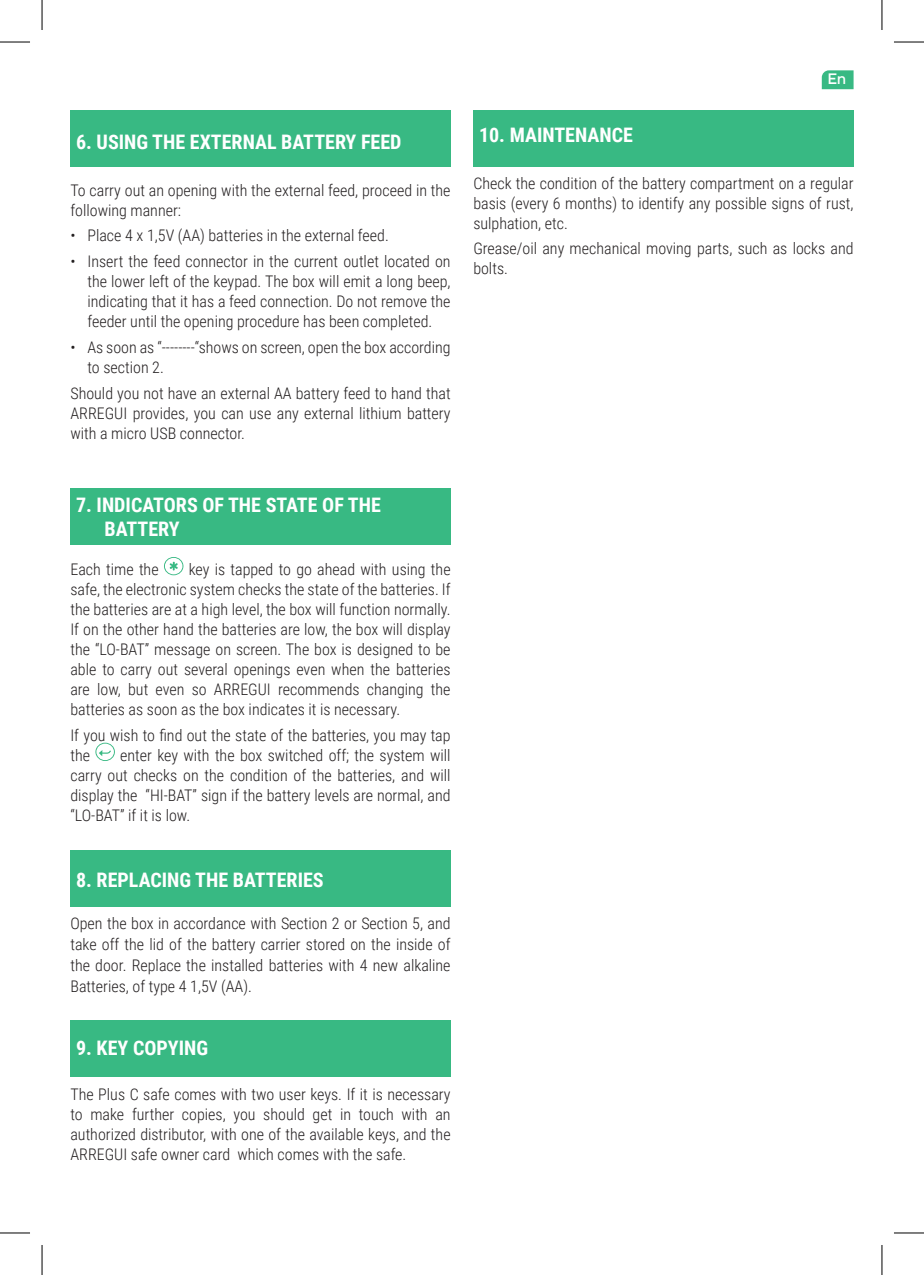
<style>
.page{position:relative;width:924px;height:1275px;background:#fff}
.page>*{position:absolute;margin:0;border:0;box-sizing:border-box;transform-origin:0 0}
.t1{font:700 20px/24px "Roboto Condensed";color:#fff}
.t2{font:300 16px/20px "Roboto Condensed";color:#231f20;text-align:justify}
.t3{font:500 15.2px "TT Firs Neue";color:#fff}
</style>
<div class="page">
<svg style="left:164px;top:557px;width:19px;height:18px"></svg>
<svg style="left:95px;top:742px;width:20px;height:19px"></svg>
<div style="left:70px;top:488px;width:380px;height:56px;background:#38b983"></div>
<div style="left:70px;top:849px;width:380px;height:57px;background:#38b983"></div>
<div style="left:70px;top:1020px;width:380px;height:57px;background:#38b983"></div>
<div style="left:70px;top:110px;width:380px;height:57px;background:#38b983"></div>
<svg style="left:821px;top:70px;width:32px;height:19px"></svg>
<div style="left:473px;top:110px;width:380px;height:57px;background:#38b983"></div>
<hr style="left:0;top:42px;width:30px;height:1px;background:#000">
<hr style="left:893px;top:42px;width:30px;height:1px;background:#000">
<hr style="left:0;top:1232px;width:30px;height:1px;background:#000">
<hr style="left:893px;top:1232px;width:30px;height:1px;background:#000">
<hr style="left:42px;top:0;width:1px;height:30px;background:#000">
<hr style="left:42px;top:1245px;width:1px;height:30px;background:#000">
<hr style="left:881px;top:0;width:1px;height:30px;background:#000">
<hr style="left:881px;top:1245px;width:1px;height:30px;background:#000">
<p class="t1" style="left:76px;top:129px;width:327px">6. USING THE EXTERNAL BATTERY FEED</p>
<p class="t2" style="left:70px;top:179px;width:381px">To carry out an opening with the external feed, proceed in the following manner:</p>
<p class="t2" style="left:70px;top:225px;width:320px">• Place 4 x 1,5V (AA) batteries in the external feed.</p>
<p class="t2" style="left:87px;top:251px;width:364px;text-indent:-17px">• Insert the feed connector in the current outlet located on the lower left of the keypad. The box will emit a long beep, indicating that it has a feed connection. Do not remove the feeder until the opening procedure has been completed.</p>
<p class="t2" style="left:87px;top:336px;width:364px;text-indent:-17px">• As soon as “--------“shows on screen, open the box according to section 2.</p>
<p class="t2" style="left:70px;top:382px;width:381px">Should you not have an external AA battery feed to hand that ARREGUI provides, you can use any external lithium battery with a micro USB connector.</p>
<p class="t1" style="left:104px;top:492px;width:278px;text-indent:-28px">7. INDICATORS OF THE STATE OF THE<br>BATTERY</p>
<p class="t2" style="left:70px;top:559px;width:381px;text-indent:118px">key is tapped to go ahead with using the safe, the electronic system checks the state of the batteries. If the batteries are at a high level, the box will function normally.<br>If on the other hand the batteries are low, the box will display the “LO-BAT” message on screen. The box is designed to be able to carry out several openings even when the batteries are low, but even so ARREGUI recommends changing the batteries as soon as the box indicates it is necessary.</p>
<p class="t2" style="left:70px;top:724px;width:381px">If you wish to find out the state of the batteries, you may tap the</p>
<p class="t2" style="left:70px;top:559px;width:90px">Each time the</p>
<p class="t2" style="left:70px;top:744px;width:381px;text-indent:50px">enter key with the box switched off; the system will carry out checks on the condition of the batteries, and will display the “HI-BAT” sign if the battery levels are normal, and “LO-BAT” if it is low.</p>
<p class="t1" style="left:76px;top:867px;width:249px">8. REPLACING THE BATTERIES</p>
<p class="t2" style="left:70px;top:911px;width:381px;line-height:21px">Open the box in accordance with Section 2 or Section 5, and take off the lid of the battery carrier stored on the inside of the door. Replace the installed batteries with 4 new alkaline Batteries, of type 4 1,5V (AA).</p>
<p class="t1" style="left:76px;top:1034px;width:133px">9. KEY COPYING</p>
<p class="t2" style="left:70px;top:1083px;width:381px">The Plus C safe comes with two user keys. If it is necessary to make further copies, you should get in touch with an authorized distributor, with one of the available keys, and the ARREGUI safe owner card which comes with the safe.</p>
<p class="t1" style="left:479px;top:122px;width:155px">10. MAINTENANCE</p>
<p class="t3" style="left:827px;top:68px;width:20px">En</p>
<p class="t2" style="left:473px;top:172px;width:381px">Check the condition of the battery compartment on a regular basis (every 6 months) to identify any possible signs of rust, sulphation, etc.</p>
<p class="t2" style="left:473px;top:238px;width:381px">Grease/oil any mechanical moving parts, such as locks and bolts.</p>
</div>
